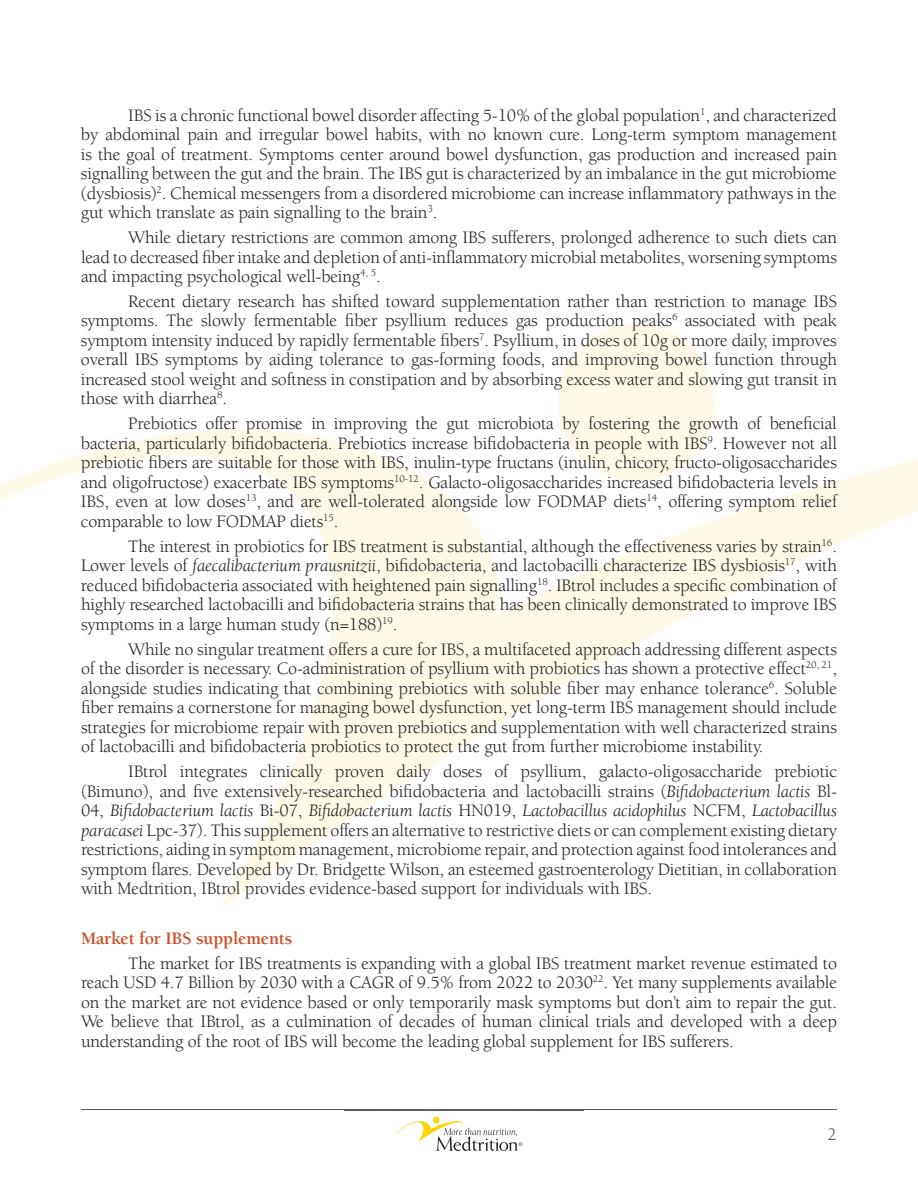
<style>
.page{position:relative;width:918px;height:1188px;background:#fff}
.page>*{position:absolute;margin:0;border:0;box-sizing:border-box;transform-origin:0 0}
.t1{font:18px/19.5px "Berkeley Std";letter-spacing:-.01em;color:#231f20;text-align:justify}
.t2{font:700 18px "Berkeley Std";letter-spacing:-.01em;color:#d04c27}
.t3{font:18px "Berkeley Std";color:#57585a}
.s1{font-style:italic}
</style>
<div class="page">
<div style="left:558px;top:324px;width:157px;height:157px;background:#fefae7;border-radius:50%"></div>
<svg style="left:0;top:430px;width:918px;height:480px"></svg>
<hr style="left:81px;top:1110px;width:756px;height:1px;background:#57585a">
<img style="left:344px;top:1109px;width:240px;height:36px">
<img style="left:344px;top:1110px;width:240px;height:1px">
<svg style="left:396px;top:1114px;width:126px;height:37px"></svg>
<p class="t1" style="left:81px;top:106px;width:758px;text-indent:47px">IBS is a chronic functional bowel disorder affecting 5-10% of the global population<sup>1</sup>, and characterized by abdominal pain and irregular bowel habits, with no known cure. Long-term symptom management is the goal of treatment. Symptoms center around bowel dysfunction, gas production and increased pain signalling between the gut and the brain. The IBS gut is characterized by an imbalance in the gut microbiome (dysbiosis)<sup>2</sup>. Chemical messengers from a disordered microbiome can increase inflammatory pathways in the gut which translate as pain signalling to the brain<sup>3</sup>.</p>
<p class="t1" style="left:81px;top:228px;width:758px;text-indent:47px">While dietary restrictions are common among IBS sufferers, prolonged adherence to such diets can lead to decreased fiber intake and depletion of anti-inflammatory microbial metabolites, worsening symptoms and impacting psychological well-being<sup>4,</sup> <sup>5</sup>.</p>
<p class="t1" style="left:81px;top:292px;width:758px;text-indent:47px">Recent dietary research has shifted toward supplementation rather than restriction to manage IBS symptoms. The slowly fermentable fiber psyllium reduces gas production peaks<sup>6</sup> associated with peak symptom intensity induced by rapidly fermentable fibers<sup>7</sup>. Psyllium, in doses of 10g or more daily, improves overall IBS symptoms by aiding tolerance to gas-forming foods, and improving bowel function through increased stool weight and softness in constipation and by absorbing excess water and slowing gut transit in those with diarrhea<sup>8</sup>.</p>
<p class="t1" style="left:81px;top:414px;width:758px;text-indent:47px">Prebiotics offer promise in improving the gut microbiota by fostering the growth of beneficial bacteria, particularly bifidobacteria. Prebiotics increase bifidobacteria in people with IBS<sup>9</sup>. However not all prebiotic fibers are suitable for those with IBS, inulin-type fructans (inulin, chicory, fructo-oligosaccharides and oligofructose) exacerbate IBS symptoms<sup>10-12</sup>. Galacto-oligosaccharides increased bifidobacteria levels in IBS, even at low doses<sup>13</sup>, and are well-tolerated alongside low FODMAP diets<sup>14</sup>, offering symptom relief comparable to low FODMAP diets<sup>15</sup>.</p>
<p class="t1" style="left:81px;top:537px;width:758px;text-indent:47px">The interest in probiotics for IBS treatment is substantial, although the effectiveness varies by strain<sup>16</sup>.<br>Lower levels of <span class="s1">faecalibacterium prausnitzii</span>, bifidobacteria, and lactobacilli characterize IBS dysbiosis<sup>17</sup>, with reduced bifidobacteria associated with heightened pain signalling<sup>18</sup>. IBtrol includes a specific combination of highly researched lactobacilli and bifidobacteria strains that has been clinically demonstrated to improve IBS symptoms in a large human study (n=188)<sup>19</sup>.</p>
<p class="t1" style="left:81px;top:640px;width:758px;text-indent:47px">While no singular treatment offers a cure for IBS, a multifaceted approach addressing different aspects of the disorder is necessary. Co-administration of psyllium with probiotics has shown a protective effect<sup>20,</sup> <sup>21</sup>, alongside studies indicating that combining prebiotics with soluble fiber may enhance tolerance<sup>6</sup>. Soluble fiber remains a cornerstone for managing bowel dysfunction, yet long-term IBS management should include strategies for microbiome repair with proven prebiotics and supplementation with well characterized strains of lactobacilli and bifidobacteria probiotics to protect the gut from further microbiome instability.</p>
<p class="t1" style="left:81px;top:762px;width:758px;text-indent:47px">IBtrol integrates clinically proven daily doses of psyllium, galacto-oligosaccharide prebiotic (Bimuno), and five extensively-researched bifidobacteria and lactobacilli strains (<span class="s1">Bifidobacterium lactis</span> Bl-04, <span class="s1">Bifidobacterium lactis</span> Bi-07, <span class="s1">Bifidobacterium lactis</span> HN019, <span class="s1">Lactobacillus acidophilus</span> NCFM, <span class="s1">Lactobacillus paracasei</span> Lpc-37). This supplement offers an alternative to restrictive diets or can complement existing dietary restrictions, aiding in symptom management, microbiome repair, and protection against food intolerances and symptom flares. Developed by Dr. Bridgette Wilson, an esteemed gastroenterology Dietitian, in collaboration with Medtrition, IBtrol provides evidence-based support for individuals with IBS.</p>
<p class="t2" style="left:81px;top:929px;width:213px">Market for IBS supplements</p>
<p class="t1" style="left:81px;top:954px;width:758px;text-indent:47px">The market for IBS treatments is expanding with a global IBS treatment market revenue estimated to reach USD 4.7 Billion by 2030 with a CAGR of 9.5% from 2022 to 2030<sup>22</sup>. Yet many supplements available on the market are not evidence based or only temporarily mask symptoms but don’t aim to repair the gut.<br>We believe that IBtrol, as a culmination of decades of human clinical trials and developed with a deep understanding of the root of IBS will become the leading global supplement for IBS sufferers.</p>
<p class="t3" style="left:828px;top:1125px;width:11px">2</p>
</div>
